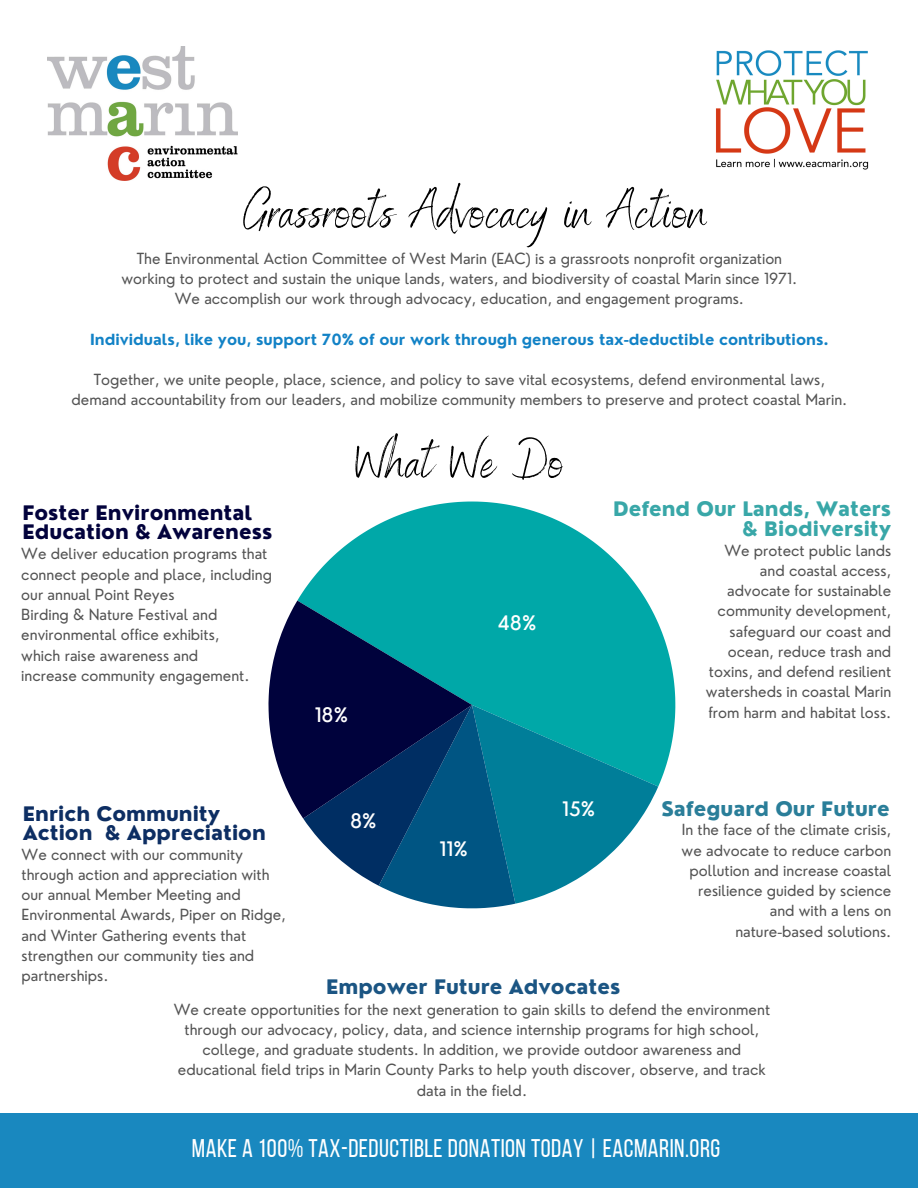
<style>
.page{position:relative;width:918px;height:1188px;background:#fff}
.page>*{position:absolute;margin:0;border:0;box-sizing:border-box;transform-origin:0 0}
.t1{font:51px "Benedict";letter-spacing:.02em;color:#000}
.t2{font:50.25px "Benedict";letter-spacing:.02em;color:#000}
.t3{font:25.5px "Bebas Neue";letter-spacing:.02em;color:#fff}
.t4{font:800 19.5px/19.2px "Nourd";color:#02023c}
.t5{font:800 19.5px/19.2px "Nourd";color:#39a7a8;text-align:right}
.t6{font:800 19.5px/19.2px "Nourd";color:#0d2e63}
.t7{font:800 19.5px "Nourd";color:#1b5583}
.t8{font:800 19.5px "Nourd";color:#2a7e99}
.t9{font:500 19.5px "Nourd";color:#fff}
.t10{font:15px/20.2px "Nourd";color:#545454;text-align:center}
.t11{font:700 15px "Nourd";color:#1282c6}
</style>
<div class="page">
<svg style="left:297px;top:501px;width:379px;height:282px;fill:#00a8a8"></svg>
<svg style="left:483px;top:683px;width:177px;height:187px;fill:#00a8a8"></svg>
<svg style="left:379px;top:705px;width:212px;height:204px;background:#1787a0"></svg>
<svg style="left:344px;top:661px;width:139px;height:225px;background:#12668d"></svg>
<svg style="left:268px;top:601px;width:204px;height:262px;background:#16466f"></svg>
<div style="left:0;top:1113px;width:918px;height:75px;background:#1988bf"></div>
<img style="left:48px;top:46px;width:190px;height:134px">
<img style="left:716px;top:50px;width:153px;height:120px">
<h1 class="t1" style="left:244px;top:179px;width:464px">Grassroots Advocacy in Action</h1>
<p class="t10" style="left:122px;top:248px;width:677px">The Environmental Action Committee of West Marin (EAC) is a grassroots nonprofit organization working to protect and sustain the unique lands, waters, and biodiversity of coastal Marin since 1971.<br>We accomplish our work through advocacy, education, and engagement programs.</p>
<p class="t11" style="left:90px;top:330px;width:740px">Individuals, like you, support 70% of our work through generous tax-deductible contributions.</p>
<p class="t10" style="left:72px;top:369px;width:777px">Together, we unite people, place, science, and policy to save vital ecosystems, defend environmental laws, demand accountability from our leaders, and mobilize community members to preserve and protect coastal Marin.</p>
<h3 class="t4" style="left:22px;top:503px;width:251px">Foster Environmental<br>Education &amp; Awareness</h3>
<p class="t10" style="left:21px;top:544px;width:252px;text-align:left">We deliver education programs that connect people and place, including our annual Point Reyes<br>Birding &amp; Nature Festival and environmental office exhibits,<br>which raise awareness and<br>increase community engagement.</p>
<h2 class="t2" style="left:355px;top:430px;width:210px">What We Do</h2>
<h3 class="t9" style="left:315px;top:703px;width:35px">18%</h3>
<h3 class="t9" style="left:498px;top:610px;width:40px">48%</h3>
<h3 class="t5" style="left:613px;top:499px;width:280px">Defend Our Lands, Waters &amp; Biodiversity</h3>
<p class="t10" style="left:706px;top:540px;width:187px;text-align:right">We protect public lands and coastal access, advocate for sustainable community development, safeguard our coast and ocean, reduce trash and toxins, and defend resilient watersheds in coastal Marin from harm and habitat loss.</p>
<h3 class="t6" style="left:23px;top:804px;width:245px">Enrich Community<br>Action &amp; Appreciation</h3>
<p class="t10" style="left:22px;top:844px;width:266px;text-align:left">We connect with our community through action and appreciation with our annual Member Meeting and<br>Environmental Awards, Piper on Ridge, and Winter Gathering events that strengthen our community ties and partnerships.</p>
<h3 class="t9" style="left:350px;top:809px;width:28px">8%</h3>
<h3 class="t9" style="left:440px;top:836px;width:30px">11%</h3>
<h3 class="t9" style="left:562px;top:797px;width:35px">15%</h3>
<h3 class="t7" style="left:326px;top:974px;width:296px">Empower Future Advocates</h3>
<h3 class="t8" style="left:661px;top:797px;width:230px">Safeguard Our Future</h3>
<p class="t10" style="left:682px;top:820px;width:211px;text-align:right">In the face of the climate crisis, we advocate to reduce carbon pollution and increase coastal resilience guided by science and with a lens on nature-based solutions.</p>
<p class="t10" style="left:174px;top:999px;width:598px">We create opportunities for the next generation to gain skills to defend the environment through our advocacy, policy, data, and science internship programs for high school, college, and graduate students. In addition, we provide outdoor awareness and educational field trips in Marin County Parks to help youth discover, observe, and track data in the field.</p>
<h3 class="t3" style="left:192px;top:1137px;width:530px">MAKE A 100% TAX-DEDUCTIBLE DONATION TODAY | EACMARIN.ORG</h3>
</div>
